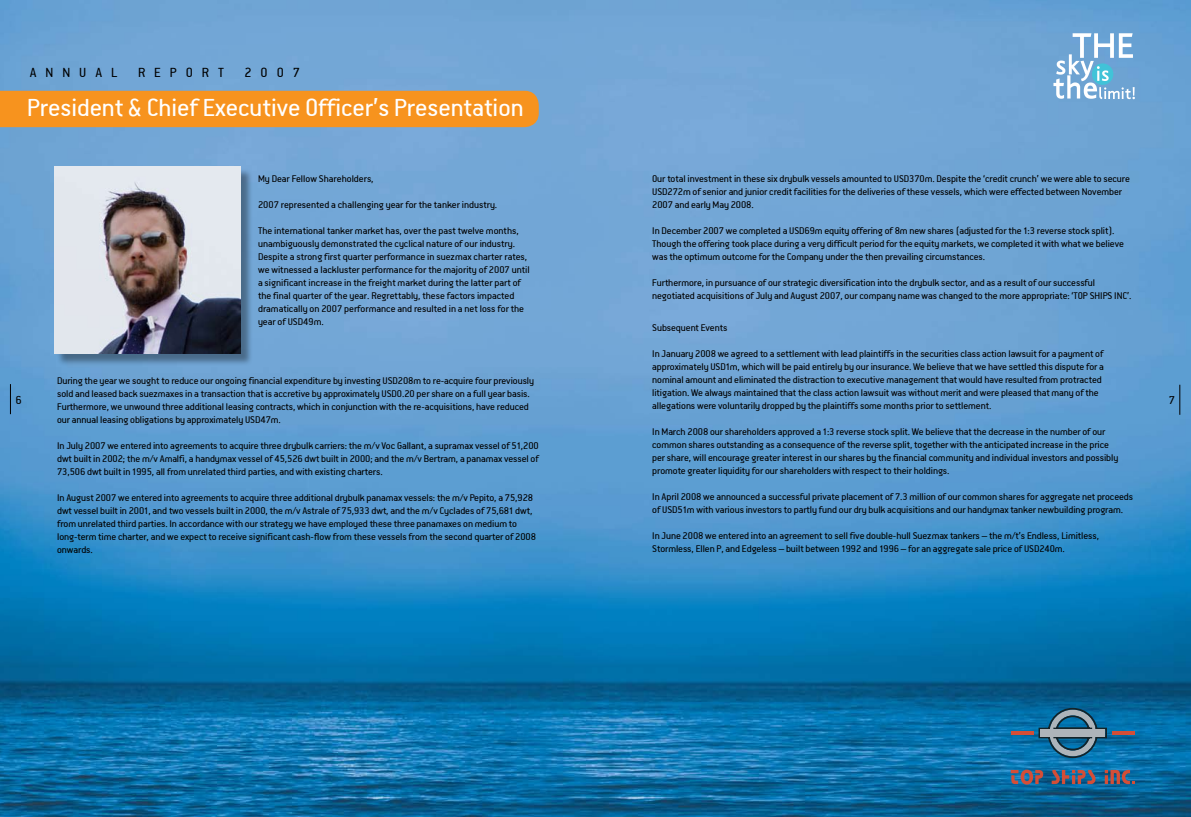
<style>
.page{position:relative;width:1191px;height:817px;background:#fff}
.page>*{position:absolute;margin:0;border:0;box-sizing:border-box;transform-origin:0 0}
.t1{font:28px "PF Premier Text";color:#fff}
.t2{font:15px "PF Premier Text";letter-spacing:.6em;color:#000}
.t3{font:13px "PF Premier Text";color:#000}
.t4{font:11px/13px "PF Premier Text";letter-spacing:-.005em;color:#000}
</style>
<div class="page">
<img style="left:0;top:0;width:1191px;height:816px">
<div style="left:0;top:91px;width:539px;height:36px;background:#f7931e"></div>
<hr style="left:1010px;top:731px;width:23px;height:3px;background:#d34e37">
<hr style="left:1112px;top:731px;width:22px;height:3px;background:#d34e37">
<svg style="left:1038px;top:707px;width:69px;height:51px;background:#2b6f94"></svg>
<div style="left:1040px;top:729px;width:65px;height:7px;background:#adb4ba"></div>
<svg style="left:1010px;top:769px;width:33px;height:15px"></svg>
<svg style="left:1051px;top:769px;width:44px;height:14px"></svg>
<svg style="left:1104px;top:769px;width:30px;height:15px"></svg>
<svg style="left:1053px;top:33px;width:82px;height:66px"></svg>
<hr style="left:10px;top:384px;width:1px;height:30px;background:#000">
<hr style="left:1179px;top:384px;width:1px;height:30px;background:#000">
<div style="left:56px;top:168px;width:201px;height:202px;background:#000;opacity:.36"></div>
<img style="left:55px;top:167px;width:185px;height:186px">
<h2 class="t2" style="left:30px;top:65px;width:89px">ANNUAL</h2>
<h2 class="t2" style="left:138px;top:65px;width:87px">REPORT</h2>
<h2 class="t2" style="left:244px;top:65px;width:57px">2007</h2>
<h1 class="t1" style="left:27px;top:93px;width:498px">President &amp; Chief Executive Officer’s Presentation</h1>
<p class="t4" style="left:652px;top:172px;width:479px">Our total investment in these six drybulk vessels amounted to USD370m. Despite the ‘credit crunch’ we were able to secure<br>USD272m of senior and junior credit facilities for the deliveries of these vessels, which were effected between November<br>2007 and early May 2008.</p>
<p class="t4" style="left:652px;top:224px;width:473px">In December 2007 we completed a USD69m equity offering of 8m new shares (adjusted for the 1:3 reverse stock split).<br>Though the offering took place during a very difficult period for the equity markets, we completed it with what we believe was the optimum outcome for the Company under the then prevailing circumstances.</p>
<p class="t4" style="left:652px;top:276px;width:481px">Furthermore, in pursuance of our strategic diversification into the drybulk sector, and as a result of our successful negotiated acquisitions of July and August 2007, our company name was changed to the more appropriate: ‘TOP SHIPS INC’.</p>
<p class="t4" style="left:652px;top:321px;width:77px">Subsequent Events</p>
<p class="t4" style="left:652px;top:347px;width:453px">In January 2008 we agreed to a settlement with lead plaintiffs in the securities class action lawsuit for a payment of approximately USD1m, which will be paid entirely by our insurance. We believe that we have settled this dispute for a nominal amount and eliminated the distraction to executive management that would have resulted from protracted litigation. We always maintained that the class action lawsuit was without merit and were pleased that many of the allegations were voluntarily dropped by the plaintiffs some months prior to settlement.</p>
<p class="t4" style="left:652px;top:425px;width:467px">In March 2008 our shareholders approved a 1:3 reverse stock split. We believe that the decrease in the number of our common shares outstanding as a consequence of the reverse split, together with the anticipated increase in the price per share, will encourage greater interest in our shares by the financial community and individual investors and possibly promote greater liquidity for our shareholders with respect to their holdings.</p>
<p class="t4" style="left:652px;top:490px;width:482px">In April 2008 we announced a successful private placement of 7.3 million of our common shares for aggregate net proceeds of USD51m with various investors to partly fund our dry bulk acquisitions and our handymax tanker newbuilding program.</p>
<p class="t4" style="left:652px;top:529px;width:448px">In June 2008 we entered into an agreement to sell five double-hull Suezmax tankers – the m/t’s Endless, Limitless,<br>Stormless, Ellen P, and Edgeless – built between 1992 and 1996 – for an aggregate sale price of USD240m.</p>
<p class="t4" style="left:258px;top:172px;width:117px">My Dear Fellow Shareholders,</p>
<p class="t4" style="left:258px;top:198px;width:241px">2007 represented a challenging year for the tanker industry.</p>
<p class="t4" style="left:258px;top:224px;width:273px">The international tanker market has, over the past twelve months, unambiguously demonstrated the cyclical nature of our industry.<br>Despite a strong first quarter performance in suezmax charter rates, we witnessed a lackluster performance for the majority of 2007 until a significant increase in the freight market during the latter part of the final quarter of the year. Regrettably, these factors impacted dramatically on 2007 performance and resulted in a net loss for the year of USD49m.</p>
<p class="t4" style="left:57px;top:374px;width:478px">During the year we sought to reduce our ongoing financial expenditure by investing USD208m to re-acquire four previously sold and leased back suezmaxes in a transaction that is accretive by approximately USD0.20 per share on a full year basis.<br>Furthermore, we unwound three additional leasing contracts, which in conjunction with the re-acquisitions, have reduced our annual leasing obligations by approximately USD47m.</p>
<p class="t4" style="left:57px;top:439px;width:483px;text-align:justify">In July 2007 we entered into agreements to acquire three drybulk carriers: the m/v Voc Gallant, a supramax vessel of 51,200 dwt built in 2002; the m/v Amalfi, a handymax vessel of 45,526 dwt built in 2000; and the m/v Bertram, a panamax vessel of 73,506 dwt built in 1995, all from unrelated third parties, and with existing charters.</p>
<p class="t4" style="left:57px;top:491px;width:480px">In August 2007 we entered into agreements to acquire three additional drybulk panamax vessels: the m/v Pepito, a 75,928 dwt vessel built in 2001, and two vessels built in 2000, the m/v Astrale of 75,933 dwt, and the m/v Cyclades of 75,681 dwt, from unrelated third parties. In accordance with our strategy we have employed these three panamaxes on medium to long-term time charter, and we expect to receive significant cash-flow from these vessels from the second quarter of 2008 onwards.</p>
<p class="t3" style="left:15px;top:393px;width:8px">6</p>
<p class="t3" style="left:1168px;top:393px;width:8px">7</p>
</div>
